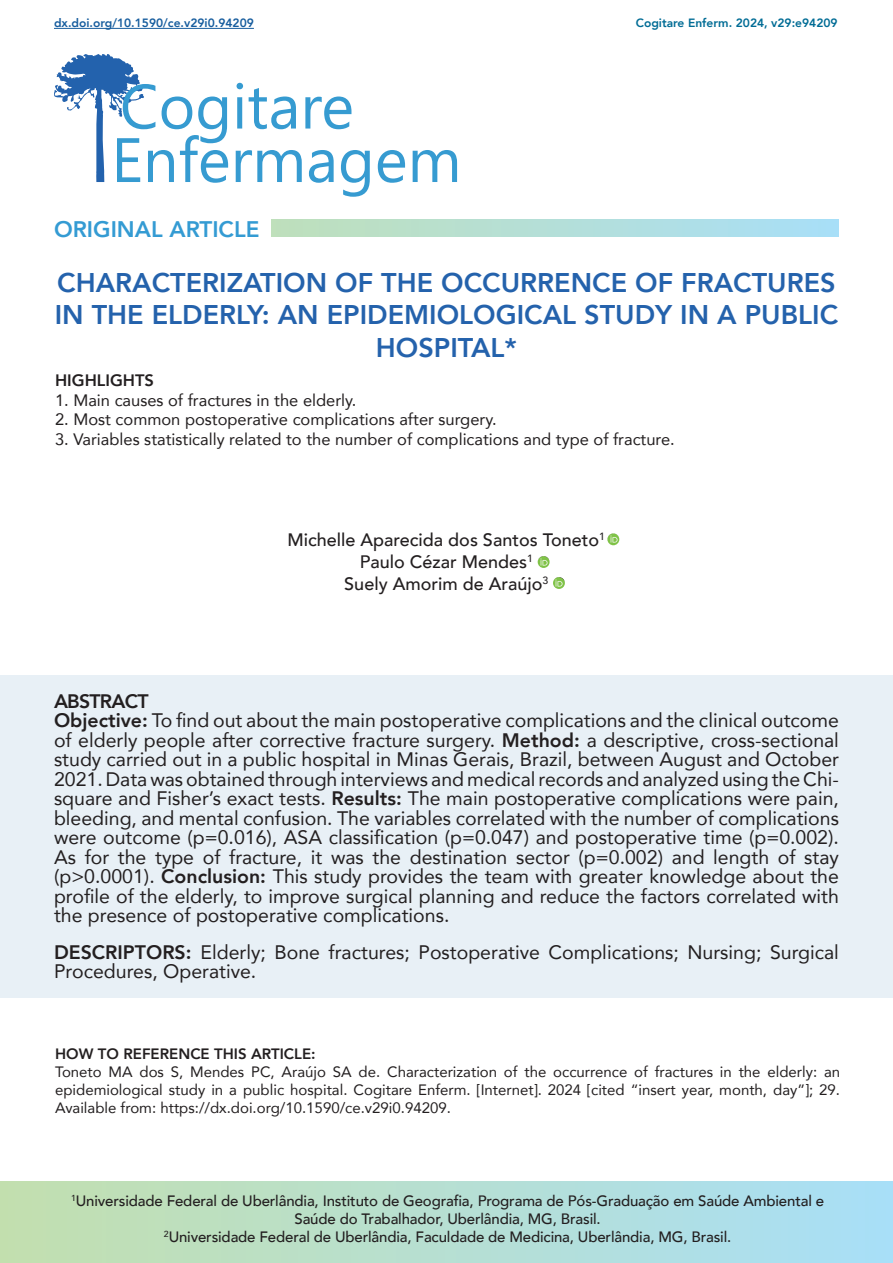
<style>
.page{position:relative;width:893px;height:1263px;background:#fff}
.page>*{position:absolute;margin:0;border:0;box-sizing:border-box;transform-origin:0 0}
.t1{font:800 27px/32.4px "Avenir";color:#2462ac;text-align:center}
.t2{font:800 22.5px "Avenir";color:#349bd3}
.t3{font:19.5px/19.5px "Avenir";color:#231f20;text-align:justify}
.t4{font:800 19.5px "Avenir";letter-spacing:-.04em;color:#231f20}
.t5{font:500 18px "Avenir";color:#231f20}
.List_Paragraph{font:16.5px "Avenir";color:#231f20}
.t6{font:800 16.5px "Avenir";color:#231f20}
.t7{font:15px/18px "Avenir";color:#231f20;text-align:justify}
.t8{font:500 15px/18px "Avenir";letter-spacing:-.01em;color:#231f20;text-align:center}
.t9{font:800 15px "Avenir";color:#231f20}
.t10{font:800 12px "Avenir";color:#175d9e}
.t11{font:500 12px "Avenir";color:#231f20}
.t12{font:800 12px "Avenir";color:#006c95}
.s1{font-weight:800}
</style>
<div class="page">
<svg style="left:236px;top:150px;width:66px;height:32px"></svg>
<svg style="left:309px;top:150px;width:25px;height:33px"></svg>
<svg style="left:341px;top:150px;width:29px;height:47px"></svg>
<svg style="left:378px;top:150px;width:27px;height:33px"></svg>
<svg style="left:413px;top:150px;width:44px;height:32px"></svg>
<svg style="left:54px;top:54px;width:174px;height:129px"></svg>
<svg style="left:237px;top:83px;width:6px;height:46px"></svg>
<svg style="left:249px;top:88px;width:47px;height:41px"></svg>
<svg style="left:305px;top:97px;width:46px;height:32px"></svg>
<div style="left:271px;top:220px;width:568px;height:16px;background:linear-gradient(to right,#bfe0bb,#a9dff7)"></div>
<hr style="left:54px;top:28px;width:200px;height:1px;background:#175d9e">
<div style="left:0;top:675px;width:893px;height:323px;background:#e8f0f6"></div>
<svg style="left:607px;top:533px;width:12px;height:12px"></svg>
<svg style="left:538px;top:556px;width:12px;height:12px"></svg>
<svg style="left:553px;top:577px;width:12px;height:12px"></svg>
<div style="left:0;top:1181px;width:893px;height:82px;background:linear-gradient(to right,#c3dfae,#a9dff7)"></div>
<p class="t10" style="left:54px;top:12px;width:201px">dx.doi.org/10.1590/ce.v29i0.94209</p>
<p class="t2" style="left:54px;top:209px;width:207px">ORIGINAL ARTICLE</p>
<p class="t12" style="left:636px;top:12px;width:203px">Cogitare Enferm. 2024, v29:e94209</p>
<p class="t1" style="left:55px;top:264px;width:785px">CHARACTERIZATION OF THE OCCURRENCE OF FRACTURES<br>IN THE ELDERLY: AN EPIDEMIOLOGICAL STUDY IN A PUBLIC<br>HOSPITAL*</p>
<p class="t6" style="left:55px;top:365px;width:101px">HIGHLIGHTS</p>
<p class="List_Paragraph" style="left:55px;top:387px;width:303px">1. Main causes of fractures in the elderly.</p>
<p class="List_Paragraph" style="left:55px;top:406px;width:443px">2. Most common postoperative complications after surgery.</p>
<p class="List_Paragraph" style="left:55px;top:426px;width:621px">3. Variables statistically related to the number of complications and type of fracture.</p>
<p class="t5" style="left:288px;top:524px;width:319px">Michelle Aparecida dos Santos Toneto<sup>1</sup></p>
<p class="t5" style="left:360px;top:546px;width:175px">Paulo Cézar Mendes<sup>1</sup></p>
<p class="t5" style="left:344px;top:568px;width:205px">Suely Amorim de Araújo<sup>3</sup></p>
<p class="t4" style="left:54px;top:683px;width:96px">ABSTRACT</p>
<p class="t3" style="left:54px;top:710px;width:786px"><span class="s1">Objective:</span> To find out about the main postoperative complications and the clinical outcome of elderly people after corrective fracture surgery. <span class="s1">Method:</span> a descriptive, cross-sectional study carried out in a public hospital in Minas Gerais, Brazil, between August and October 2021. Data was obtained through interviews and medical records and analyzed using the Chi&shy;square and Fisher’s exact tests. <span class="s1">Results:</span> The main postoperative complications were pain, bleeding, and mental confusion. The variables correlated with the number of complications were outcome (p=0.016), ASA classification (p=0.047) and postoperative time (p=0.002).<br>As for the type of fracture, it was the destination sector (p=0.002) and length of stay (p&gt;0.0001). <span class="s1">Conclusion:</span> This study provides the team with greater knowledge about the profile of the elderly, to improve surgical planning and reduce the factors correlated with the presence of postoperative complications.</p>
<p class="t3" style="left:54px;top:942px;width:786px"><span class="s1">DESCRIPTORS:</span> Elderly; Bone fractures; Postoperative Complications; Nursing; Surgical<br>Procedures, Operative.</p>
<p class="t9" style="left:55px;top:1040px;width:262px">HOW TO REFERENCE THIS ARTICLE:</p>
<p class="t7" style="left:55px;top:1063px;width:787px">Toneto MA dos S, Mendes PC, Araújo SA de. Characterization of the occurrence of fractures in the elderly: an epidemiological study in a public hospital. Cogitare Enferm. [Internet]. 2024 [cited “insert year, month, day”]; 29.<br>Available from: https://dx.doi.org/10.1590/ce.v29i0.94209.</p>
<p class="t8" style="left:71px;top:1191px;width:755px"><sup>1</sup>Universidade Federal de Uberlândia, Instituto de Geografia, Programa de Pós-Graduação em Saúde Ambiental e<br>Saúde do Trabalhador, Uberlândia, MG, Brasil.</p>
<p class="t8" style="left:164px;top:1227px;width:569px"><sup>2</sup>Universidade Federal de Uberlândia, Faculdade de Medicina, Uberlândia, MG, Brasil.</p>
<p class="t11" style="left:326px;top:1234px;width:242px">Toneto MA dos S, Mendes PC, Araújo SA de</p>
</div>
